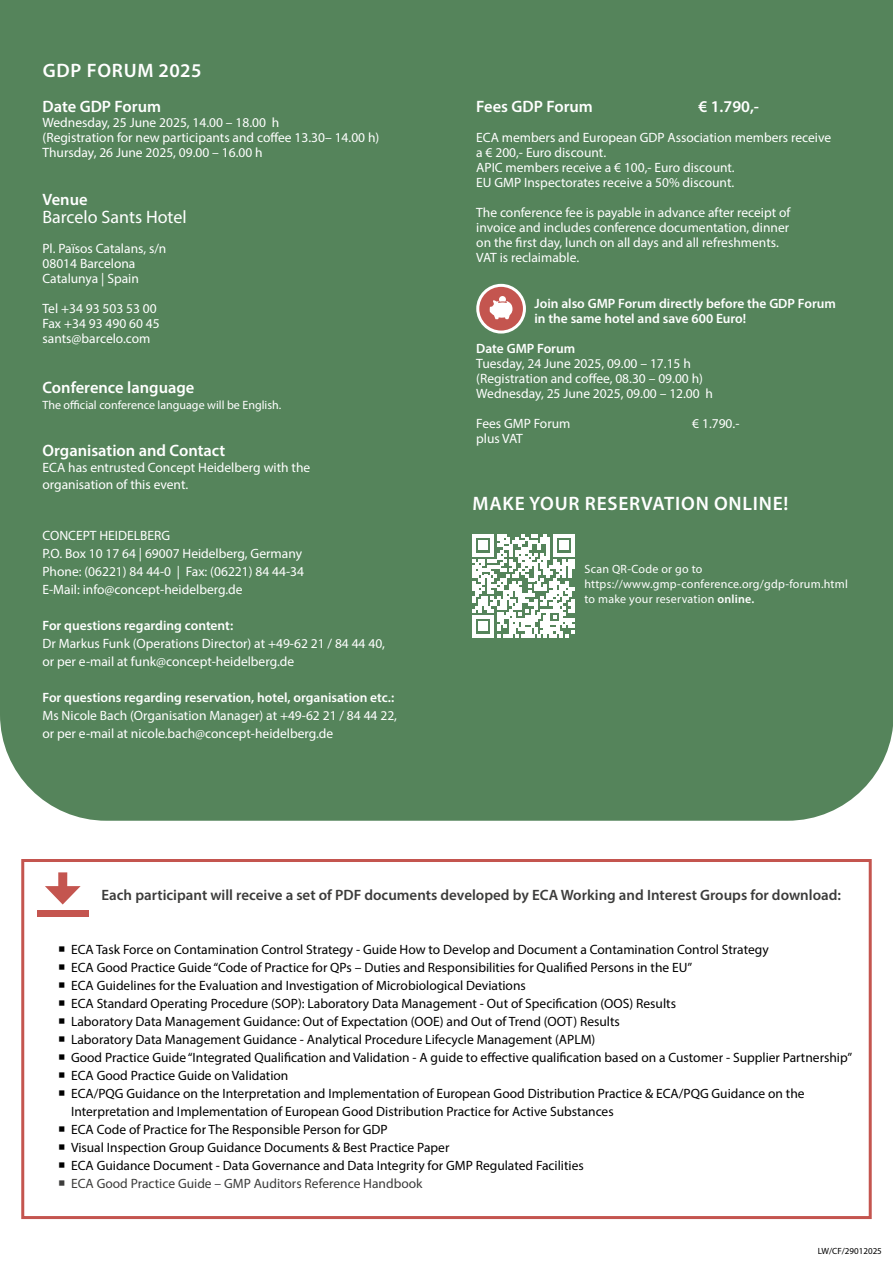
<style>
.page{position:relative;width:893px;height:1263px;background:#fff}
.page>*{position:absolute;margin:0;border:0;box-sizing:border-box;transform-origin:0 0}
.t1{font:600 19.5px "Myriad Pro";letter-spacing:.04em;color:#fff}
.t2{font:18px "Myriad Pro";color:#fff}
.t3{font:600 16.5px "Myriad Pro";color:#fff}
.t4{font:600 15px "Myriad Pro";color:#3c3c3b}
.t5{font:13.5px/18px "Myriad Pro";color:#000}
.t6{font:13.5px/15px "Myriad Pro";color:#fff}
.t7{font:600 13.5px/15px "Myriad Pro";color:#fff}
.t8{font:13.5px "Myriad Pro";color:#3c3c3b}
.t9{font:12px/15px "Myriad Pro";letter-spacing:.015em;color:#fff}
.t10{font:9px "Myriad Pro";color:#000}
.s1{font-weight:600}
</style>
<div class="page">
<div style="left:0;top:0;width:893px;height:821px;background:#55845b"></div>
<svg style="left:45px;top:872px;width:36px;height:32px"></svg>
<div style="left:37px;top:910px;width:52px;height:7px;background:#c4554f"></div>
<div style="left:21px;top:859px;width:851px;height:360px;border:3px solid #c4554f"></div>
<svg style="left:472px;top:534px;width:103px;height:103px"></svg>
<svg style="left:478px;top:285px;width:46px;height:47px"></svg>
<div style="left:476px;top:284px;width:50px;height:50px;border:3px solid #fff;border-radius:50%"></div>
<svg style="left:490px;top:296px;width:22px;height:23px"></svg>
<h1 class="t1" style="left:43px;top:58px;width:160px">GDP FORUM 2025</h1>
<p class="t3" style="left:43px;top:96px;width:120px">Date GDP Forum</p>
<p class="t6" style="left:43px;top:115px;width:338px">Wednesday, 25 June 2025, 14.00 – 18.00 h<br>(Registration for new participants and coffee 13.30– 14.00 h)<br>Thursday, 26 June 2025, 09.00 – 16.00 h</p>
<p class="t3" style="left:43px;top:189px;width:47px">Venue</p>
<h2 class="t2" style="left:43px;top:206px;width:146px">Barcelo Sants Hotel</h2>
<p class="t6" style="left:43px;top:241px;width:125px">Pl. Països Catalans, s/n<br>08014 Barcelona<br>Catalunya | Spain</p>
<p class="t6" style="left:43px;top:301px;width:119px">Tel +34 93 503 53 00<br>Fax +34 93 490 60 45 sants@barcelo.com</p>
<p class="t3" style="left:43px;top:377px;width:153px">Conference language</p>
<p class="t9" style="left:43px;top:398px;width:240px">The official conference language will be English.</p>
<p class="t3" style="left:43px;top:440px;width:184px">Organisation and Contact</p>
<p class="t6" style="left:43px;top:459px;width:269px;line-height:16.5px">ECA has entrusted Concept Heidelberg with the organisation of this event.</p>
<p class="t6" style="left:43px;top:526px;width:263px;line-height:18px">CONCEPT HEIDELBERG<br>P.O. Box 10 17 64 | 69007 Heidelberg, Germany Phone: (06221) 84 44-0 | Fax: (06221) 84 44-34<br>E-Mail: info@concept-heidelberg.de</p>
<p class="t7" style="left:43px;top:618px;width:192px">For questions regarding content:</p>
<p class="t6" style="left:43px;top:634px;width:344px;line-height:18px">Dr Markus Funk (Operations Director) at +49-62 21 / 84 44 40, or per e-mail at funk@concept-heidelberg.de</p>
<p class="t7" style="left:43px;top:690px;width:353px">For questions regarding reservation, hotel, organisation etc.:</p>
<p class="t6" style="left:43px;top:706px;width:356px;line-height:18px">Ms Nicole Bach (Organisation Manager) at +49-62 21 / 84 44 22, or per e-mail at nicole.bach@concept-heidelberg.de</p>
<p class="t3" style="left:476px;top:96px;width:118px">Fees GDP Forum</p>
<p class="t3" style="left:698px;top:96px;width:62px">€ 1.790,-</p>
<p class="t6" style="left:476px;top:130px;width:356px">ECA members and European GDP Association members receive a € 200,- Euro discount.<br>APIC members receive a € 100,- Euro discount.<br>EU GMP Inspectorates receive a 50% discount.</p>
<p class="t6" style="left:476px;top:205px;width:316px">The conference fee is payable in advance after receipt of invoice and includes conference documentation, dinner on the first day, lunch on all days and all refreshments.<br>VAT is reclaimable.</p>
<p class="t7" style="left:534px;top:296px;width:303px">Join also GMP Forum directly before the GDP Forum in the same hotel and save 600 Euro!</p>
<p class="t7" style="left:476px;top:341px;width:100px">Date GMP Forum</p>
<p class="t6" style="left:476px;top:356px;width:238px">Tuesday, 24 June 2025, 09.00 – 17.15 h (Registration and coffee, 08.30 – 09.00 h)<br>Wednesday, 25 June 2025, 09.00 – 12.00 h</p>
<p class="t6" style="left:476px;top:416px;width:96px">Fees GMP Forum</p>
<p class="t6" style="left:692px;top:416px;width:49px">€ 1.790.-</p>
<p class="t6" style="left:476px;top:431px;width:48px">plus VAT</p>
<h1 class="t1" style="left:473px;top:491px;width:317px">MAKE YOUR RESERVATION ONLINE!</h1>
<p class="t9" style="left:584px;top:561px;width:265px">Scan QR-Code or go to https://www.gmp-conference.org/gdp-forum.html to make your reservation <span class="s1">online.</span></p>
<p class="t4" style="left:102px;top:885px;width:741px">Each participant will receive a set of PDF documents developed by ECA Working and Interest Groups for download:</p>
<p class="t5" style="left:71px;top:940px;width:782px">ECA Task Force on Contamination Control Strategy - Guide How to Develop and Document a Contamination Control Strategy<br>ECA Good Practice Guide “Code of Practice for QPs – Duties and Responsibilities for Qualified Persons in the EU”<br>ECA Guidelines for the Evaluation and Investigation of Microbiological Deviations<br>ECA Standard Operating Procedure (SOP): Laboratory Data Management - Out of Specification (OOS) Results<br>Laboratory Data Management Guidance: Out of Expectation (OOE) and Out of Trend (OOT) Results<br>Laboratory Data Management Guidance - Analytical Procedure Lifecycle Management (APLM)<br>Good Practice Guide “Integrated Qualification and Validation - A guide to effective qualification based on a Customer - Supplier Partnership” ECA Good Practice Guide on Validation<br>ECA/PQG Guidance on the Interpretation and Implementation of European Good Distribution Practice &amp; ECA/PQG Guidance on the Interpretation and Implementation of European Good Distribution Practice for Active Substances<br>ECA Code of Practice for The Responsible Person for GDP<br>Visual Inspection Group Guidance Documents &amp; Best Practice Paper<br>ECA Guidance Document - Data Governance and Data Integrity for GMP Regulated Facilities</p>
<p class="t8" style="left:71px;top:1175px;width:353px">ECA Good Practice Guide – GMP Auditors Reference Handbook</p>
<p class="t10" style="left:818px;top:1245px;width:66px">LW/CF/29012025</p>
</div>
